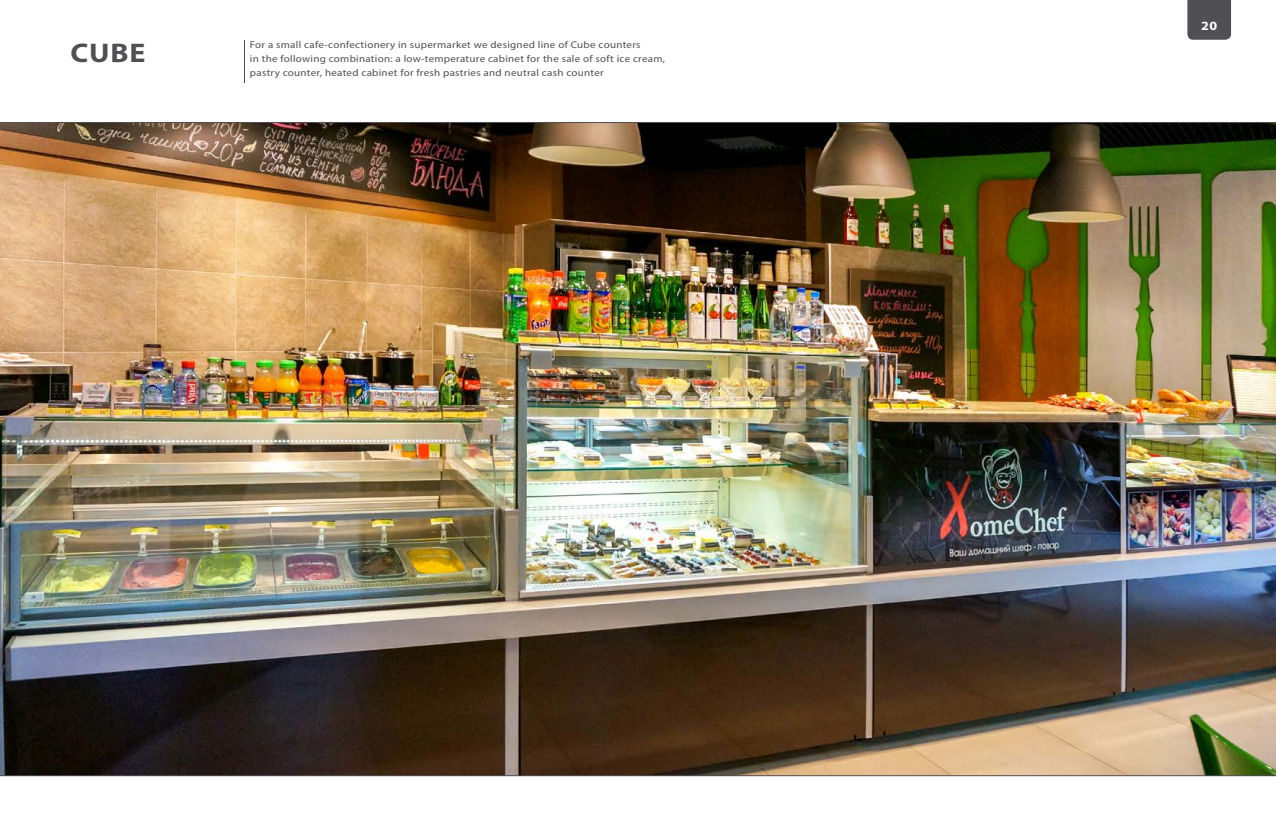
<style>
.page{position:relative;width:1276px;height:823px;background:#fff}
.page>*{position:absolute;margin:0;border:0;box-sizing:border-box;transform-origin:0 0}
.t1{font:700 27px "Myriad Pro";color:#504f53;scale:1.11 1}
.t2{font:700 12.6px "Myriad Pro";color:#fff;scale:1.11 1}
.t3{font:9.9px/14px "Myriad Pro";letter-spacing:.025em;color:#504f53;scale:1.11 1}
</style>
<div class="page">
<div style="left:1187px;top:0;width:44px;height:40px;background:#504f53"></div>
<hr style="left:244px;top:40px;width:1px;height:42px;background:#504f53">
<img style="left:0;top:122px;width:1276px;height:653px">
<h1 class="t1" style="left:71px;top:35px;width:69px">CUBE</h1>
<p class="t3" style="left:250px;top:37px;width:375px">For a small cafe-confectionery in supermarket we designed line of Cube counters<br>in the following combination: a low-temperature cabinet for the sale of soft ice cream, pastry counter, heated cabinet for fresh pastries and neutral cash counter</p>
<p class="t2" style="left:1201px;top:18px;width:16px">20</p>
</div>
